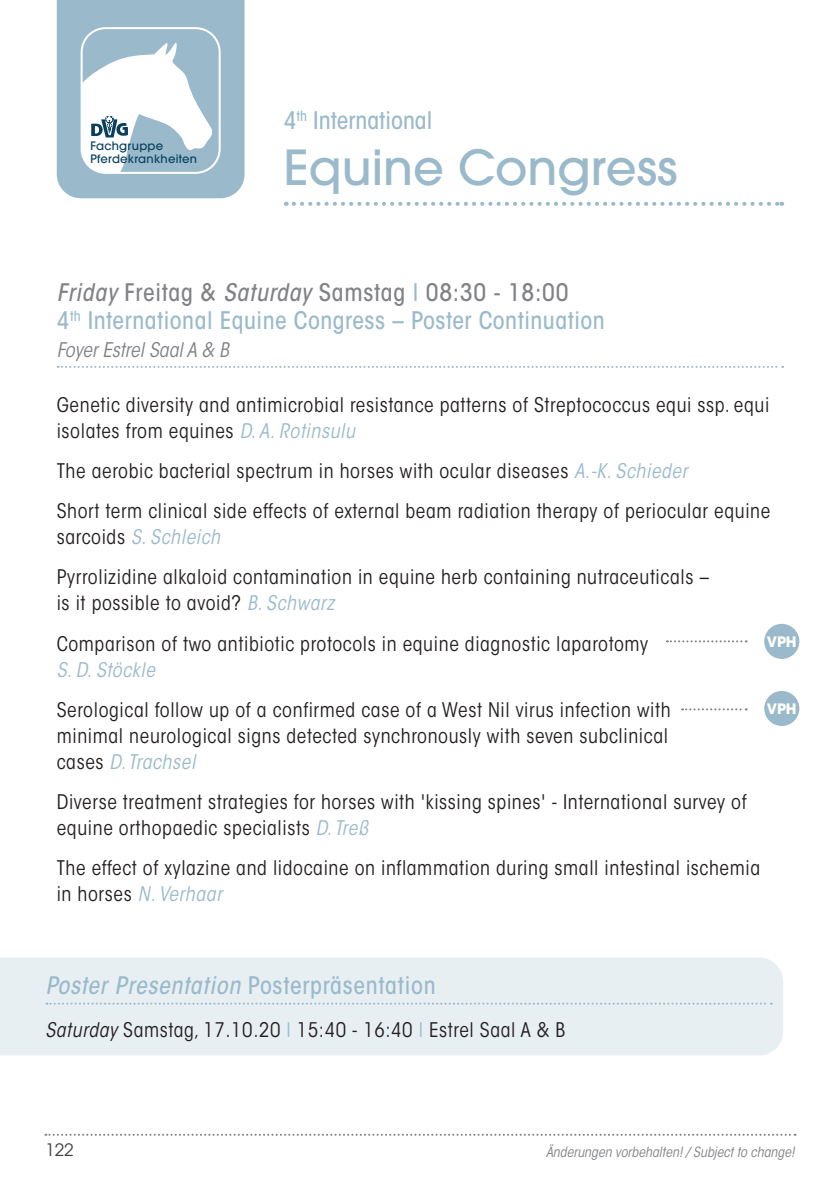
<style>
.page{position:relative;width:840px;height:1191px;background:#fff}
.page>*{position:absolute;margin:0;border:0;box-sizing:border-box;transform-origin:0 0}
.t1{font:500 48px "ITC Avant Garde Std";color:#9abacb}
.t2{font:500 condensed 24px/28px "ITC Avant Garde Std";letter-spacing:.02em;color:#9abacb}
.t3{font:italic 500 condensed 24px "ITC Avant Garde Std";letter-spacing:.03em;color:#9abacb}
.t4{font:500 condensed 24px "ITC Avant Garde Std";color:#9abacb}
.t5{font:condensed 20px/26px "ITC Avant Garde Std";letter-spacing:.03em;color:#231f20}
.t6{font:italic condensed 20px "ITC Avant Garde Std";letter-spacing:.03em;color:#9abacb}
.t7{font:italic condensed 20px "ITC Avant Garde Std";color:#808285}
.t8{font:17px "ITC Avant Garde Std";color:#3e3e3f}
.t9{font:700 14.2px "ITC Avant Garde Std";letter-spacing:-.01em;color:#fff}
.t10{font:italic condensed 14px "ITC Avant Garde Std";color:#808285}
.t11{font:500 11.6px/13.4px "ITC Avant Garde Std";letter-spacing:.02em;color:#083f5d}
.s1{font-style:italic;color:#808285}
.s2{color:#808285}
.s3{font-style:italic;color:#9abacb}
.s4{font-style:normal;color:#231f20}
.s5{font-style:normal}
.s6{font-style:italic}
.s7{color:#9abacb}
</style>
<div class="page">
<svg style="left:45px;top:1133px;width:750px;height:2px"></svg>
<svg style="left:57px;top:0;width:187px;height:198px"></svg>
<div style="left:81px;top:27px;width:139px;height:147px;border:2px solid #fff;border-radius:24px"></div>
<svg style="left:293px;top:202px;width:488px;height:4px"></svg>
<svg style="left:58px;top:366px;width:724px;height:2px"></svg>
<div style="left:0;top:957px;width:782px;height:98px;background:#e8eff3"></div>
<svg style="left:46px;top:1002px;width:725px;height:2px"></svg>
<svg style="left:666px;top:640px;width:80px;height:2px"></svg>
<div style="left:763px;top:624px;width:35px;height:35px;background:#9abacb;border-radius:50%"></div>
<div style="left:763px;top:691px;width:35px;height:35px;background:#9abacb;border-radius:50%"></div>
<svg style="left:681px;top:708px;width:65px;height:2px"></svg>
<p class="t11" style="left:90px;top:139px;width:108px">Fachgruppe<br>Pferdekrankheiten</p>
<p class="t4" style="left:283px;top:105px;width:150px">4<sup>th</sup> International</p>
<p class="t1" style="left:283px;top:137px;width:395px">Equine Congress</p>
<p class="t2" style="left:57px;top:279px;width:549px"><span class="s1">Friday</span> <span class="s2">Freitag &amp;</span> <span class="s1">Saturday</span> <span class="s2">Samstag</span> l <span class="s2">08:30 - 18:00<br></span>4<sup>th</sup> International Equine Congress – Poster Continuation</p>
<p class="t7" style="left:57px;top:338px;width:174px">Foyer Estrel Saal A &amp; B</p>
<p class="t5" style="left:57px;top:391px;width:713px">Genetic diversity and antimicrobial resistance patterns of Streptococcus equi ssp. equi isolates from equines <span class="s3">D. A. Rotinsulu</span></p>
<p class="t5" style="left:57px;top:458px;width:631px">The aerobic bacterial spectrum in horses with ocular diseases <span class="s3">A.-K. Schieder</span></p>
<p class="t5" style="left:57px;top:498px;width:714px">Short term clinical side effects of external beam radiation therapy of periocular equine sarcoids <span class="s3">S. Schleich</span></p>
<p class="t5" style="left:57px;top:564px;width:653px">Pyrrolizidine alkaloid contamination in equine herb containing nutraceuticals –</p>
<p class="t5" style="left:57px;top:590px;width:279px">is it possible to avoid? <span class="s3">B. Schwarz</span></p>
<p class="t5" style="left:57px;top:630px;width:592px">Comparison of two antibiotic protocols in equine diagnostic laparotomy</p>
<p class="t6" style="left:57px;top:657px;width:100px">S. D. Stöckle</p>
<p class="t5" style="left:57px;top:696px;width:615px">Serological follow up of a confirmed case of a West Nil virus infection with</p>
<p class="t5" style="left:57px;top:722px;width:612px">minimal neurological signs detected synchronously with seven subclinical</p>
<p class="t6" style="left:57px;top:749px;width:140px"><span class="s4">cases</span> D. Trachsel</p>
<p class="t5" style="left:57px;top:788px;width:691px">Diverse treatment strategies for horses with 'kissing spines' - International survey of equine orthopaedic specialists <span class="s3">D. Treß</span></p>
<p class="t5" style="left:57px;top:855px;width:704px">The effect of xylazine and lidocaine on inflammation during small intestinal ischemia</p>
<p class="t6" style="left:57px;top:882px;width:166px"><span class="s4">in horses</span> N. Verhaar</p>
<p class="t9" style="left:766px;top:632px;width:31px">VPH</p>
<p class="t9" style="left:766px;top:699px;width:31px">VPH</p>
<p class="t3" style="left:45px;top:970px;width:391px">Poster Presentation <span class="s5">Posterpräsentation</span></p>
<p class="t5" style="left:45px;top:1017px;width:521px"><span class="s6">Saturday</span> Samstag, 17.10.20 <span class="s7">l</span> 15:40 - 16:40 <span class="s7">l</span> Estrel Saal A &amp; B</p>
<p class="t8" style="left:45px;top:1139px;width:30px">122</p>
<p class="t10" style="left:545px;top:1143px;width:250px">Änderungen vorbehalten! / Subject to change!</p>
</div>
